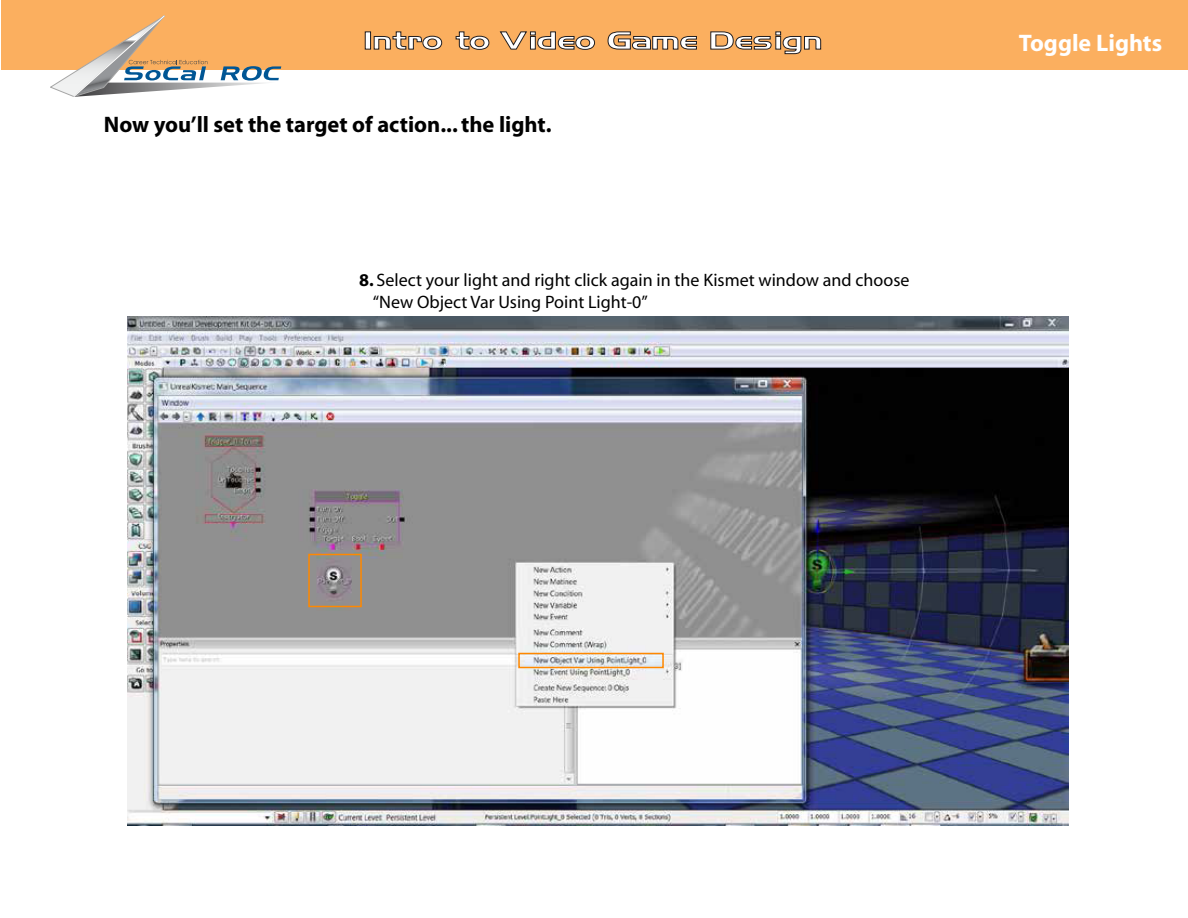
<style>
.page{position:relative;width:1188px;height:918px;background:#fff}
.page>*{position:absolute;margin:0;border:0;box-sizing:border-box;transform-origin:0 0}
.t1{font:700 24px "Myriad";color:#fff}
.t2{font:700 22.5px "Myriad";color:#000}
.t3{font:18px/21.6px "Myriad";color:#000}
.s1{font-weight:700}
</style>
<div class="page">
<div style="left:2px;top:0;width:1186px;height:70px;background:#fbaf5f"></div>
<svg style="left:50px;top:15px;width:231px;height:82px"></svg>
<svg style="left:365px;top:31px;width:6px;height:19px"></svg>
<svg style="left:373px;top:31px;width:69px;height:19px"></svg>
<svg style="left:455px;top:31px;width:35px;height:19px"></svg>
<svg style="left:499px;top:31px;width:96px;height:19px"></svg>
<svg style="left:607px;top:31px;width:90px;height:19px"></svg>
<svg style="left:710px;top:31px;width:111px;height:23px"></svg>
<img style="left:128px;top:317px;width:940px;height:508px">
<div style="left:308px;top:554px;width:54px;height:53px;border:2px solid #f80"></div>
<div style="left:518px;top:653px;width:146px;height:15px;border:2px solid #f80"></div>
<p class="t2" style="left:104px;top:113px;width:449px">Now you’ll set the target of action... the light.</p>
<p class="t3" style="left:373px;top:270px;width:538px;text-indent:-14px"><span class="s1">8.</span> Select your light and right click again in the Kismet window and choose “New Object Var Using Point Light-0”</p>
<h1 class="t1" style="left:1019px;top:31px;width:145px">Toggle Lights</h1>
</div>
